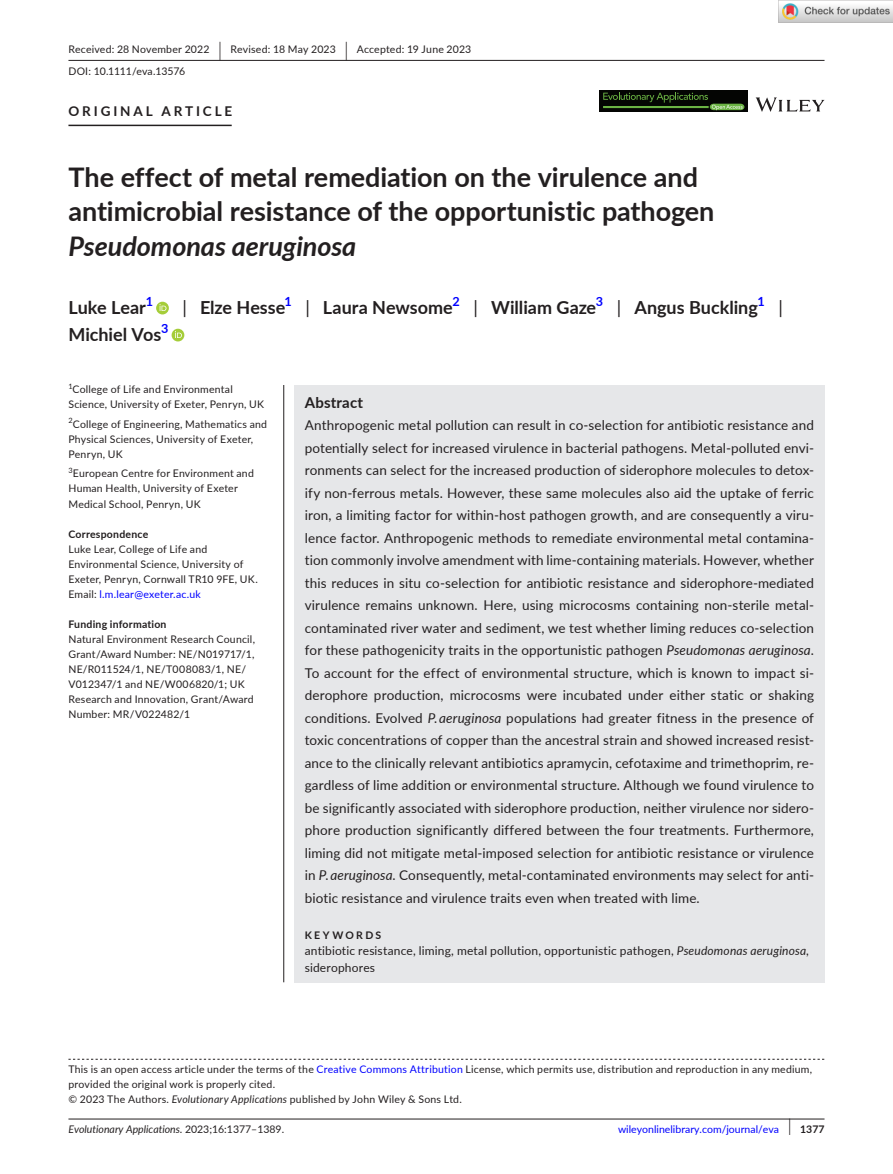
<style>
.page{position:relative;width:893px;height:1174px;background:#fff}
.page>*{position:absolute;margin:0;border:0;box-sizing:border-box;transform-origin:0 0}
.t1{font:700 27px/34.5px "Lato";color:#231f20}
.t2{font:italic 700 27px "Lato";color:#231f20}
.t3{font:700 18px "Lato";letter-spacing:-.005em;color:#231f20}
.t4{font:18px "Lato";color:#231f20}
.t5{font:700 15px "Lato";letter-spacing:.015em;color:#231f20}
.t6{font:13.5px/22.5px "Lato";letter-spacing:.01em;color:#231f20;text-align:justify}
.t7{font:700 13.5px "Lato";letter-spacing:.215em;color:#231f20}
.t8{font:700 12.6px "Lato";color:#00f}
.t9{font:12px/16.5px "Lato";letter-spacing:.015em;color:#231f20}
.t10{font:10.5px/15px "Lato";letter-spacing:.02em;color:#231f20}
.t11{font:italic 10.5px "Lato";color:#231f20}
.t12{font:10.5px "Lato";color:#00f}
.t13{font:700 10.5px "Lato";letter-spacing:.02em;color:#231f20}
.t14{font:700 10.5px "Lato";letter-spacing:.22em;color:#231f20}
.t15{font:7.35px "Lato";color:#231f20}
.s1{font-size:19.65px}
.s2{font-weight:400}
.s3{color:#00f}
.s4{font-style:italic}
.s5{font-style:normal}
.s6{font-size:17.4px;color:#231f20}
.s7{font-weight:700;color:#231f20}
</style>
<div class="page">
<hr style="left:68px;top:1118px;width:756px;height:1px;background:#231f20">
<svg style="left:756px;top:97px;width:68px;height:15px"></svg>
<div style="left:599px;top:91px;width:149px;height:21px;background:#040503"></div>
<svg style="left:603px;top:92px;width:141px;height:18px"></svg>
<hr style="left:68px;top:60px;width:756px;height:1px;background:#231f20">
<hr style="left:68px;top:125px;width:164px;height:1px;background:#231f20">
<svg style="left:156px;top:302px;width:13px;height:12px"></svg>
<svg style="left:160px;top:304px;width:6px;height:7px"></svg>
<div style="left:172px;top:329px;width:12px;height:12px;background:#a5cd39;border-radius:50%"></div>
<svg style="left:175px;top:331px;width:7px;height:7px"></svg>
<svg style="left:68px;top:1058px;width:756px;height:1px"></svg>
<div style="left:294px;top:385px;width:530px;height:597px;background:#e6e7e9"></div>
<hr style="left:283px;top:385px;width:1px;height:597px;background:#231f20">
<img style="left:779px;top:0;width:114px;height:23px">
<p class="t10" style="left:68px;top:38px;width:404px;line-height:21.8px">Received: 28 November 2022 <span class="s1">|</span> Revised: 18 May 2023 <span class="s1">|</span> Accepted: 19 June 2023<br>DOI: 10.1111/eva.13576</p>
<p class="t7" style="left:68px;top:101px;width:165px">ORIGINAL ARTICLE</p>
<h1 class="t1" style="left:68px;top:159px;width:648px">The effect of metal remediation on the virulence and antimicrobial resistance of the opportunistic pathogen</h1>
<h1 class="t2" style="left:68px;top:226px;width:289px">Pseudomonas aeruginosa</h1>
<h2 class="t3" style="left:68px;top:295px;width:79px">Luke Lear</h2>
<p class="t8" style="left:146px;top:292px;width:9px">1</p>
<h2 class="t3" style="left:182px;top:295px;width:104px"><span class="s2">|</span> Elze Hesse</h2>
<p class="t8" style="left:285px;top:292px;width:9px">1</p>
<h2 class="t3" style="left:305px;top:295px;width:149px"><span class="s2">|</span> Laura Newsome</h2>
<p class="t8" style="left:453px;top:292px;width:9px">2</p>
<h2 class="t3" style="left:473px;top:295px;width:124px"><span class="s2">|</span> William Gaze</h2>
<p class="t8" style="left:596px;top:292px;width:9px">3</p>
<h2 class="t3" style="left:617px;top:295px;width:143px"><span class="s2">|</span> Angus Buckling</h2>
<p class="t8" style="left:758px;top:292px;width:9px">1</p>
<h2 class="t4" style="left:778px;top:295px;width:6px">|</h2>
<h2 class="t3" style="left:68px;top:322px;width:94px">Michiel Vos</h2>
<p class="t8" style="left:161px;top:319px;width:9px">3</p>
<p class="t15" style="left:68px;top:381px;width:6px">1</p>
<p class="t10" style="left:68px;top:382px;width:197px;text-indent:4px">College of Life and Environmental<br>Science, University of Exeter, Penryn, UK</p>
<p class="t10" style="left:68px;top:416px;width:200px"><sup>2</sup>College of Engineering, Mathematics and<br>Physical Sciences, University of Exeter,<br>Penryn, UK</p>
<p class="t10" style="left:68px;top:466px;width:187px"><sup>3</sup>European Centre for Environment and<br>Human Health, University of Exeter<br>Medical School, Penryn, UK</p>
<p class="t13" style="left:68px;top:526px;width:81px">Correspondence</p>
<p class="t10" style="left:68px;top:541px;width:191px">Luke Lear, College of Life and Environmental Science, University of Exeter, Penryn, Cornwall TR10 9FE, UK.<br>Email: <span class="s3">l.m.lear@exeter.ac.uk</span></p>
<p class="t13" style="left:68px;top:616px;width:100px">Funding information</p>
<p class="t10" style="left:68px;top:631px;width:188px">Natural Environment Research Council, Grant/Award Number: NE/N019717/1, NE/R011524/1, NE/T008083/1, NE/ V012347/1 and NE/W006820/1; UK Research and Innovation, Grant/Award Number: MR/V022482/1</p>
<p class="t5" style="left:305px;top:391px;width:60px">Abstract</p>
<p class="t6" style="left:305px;top:413px;width:511px">Anthropogenic metal pollution can result in co-selection for antibiotic resistance and potentially select for increased virulence in bacterial pathogens. Metal-polluted envi&shy;ronments can select for the increased production of siderophore molecules to detox&shy;ify non-ferrous metals. However, these same molecules also aid the uptake of ferric iron, a limiting factor for within-host pathogen growth, and are consequently a viru&shy;lence factor. Anthropogenic methods to remediate environmental metal contamina&shy;tion commonly involve amendment with lime-containing materials. However, whether this reduces in situ co-selection for antibiotic resistance and siderophore-mediated virulence remains unknown. Here, using microcosms containing non-sterile metal&shy;contaminated river water and sediment, we test whether liming reduces co-selection for these pathogenicity traits in the opportunistic pathogen <span class="s4">Pseudomonas aeruginosa</span>.<br>To account for the effect of environmental structure, which is known to impact si&shy;derophore production, microcosms were incubated under either static or shaking conditions. Evolved <span class="s4">P. aeruginosa</span> populations had greater fitness in the presence of toxic concentrations of copper than the ancestral strain and showed increased resist&shy;ance to the clinically relevant antibiotics apramycin, cefotaxime and trimethoprim, re&shy;gardless of lime addition or environmental structure. Although we found virulence to be significantly associated with siderophore production, neither virulence nor sidero&shy;phore production significantly differed between the four treatments. Furthermore, liming did not mitigate metal-imposed selection for antibiotic resistance or virulence in <span class="s4">P. aeruginosa</span>. Consequently, metal-contaminated environments may select for anti&shy;biotic resistance and virulence traits even when treated with lime.</p>
<p class="t14" style="left:305px;top:927px;width:78px">KEYWORDS</p>
<p class="t9" style="left:305px;top:942px;width:506px">antibiotic resistance, liming, metal pollution, opportunistic pathogen, <span class="s4">Pseudomonas aeruginosa</span>, siderophores</p>
<p class="t10" style="left:68px;top:1061px;width:745px">This is an open access article under the terms of the <span class="s3">Creative Commons Attribution</span> License, which permits use, distribution and reproduction in any medium, provided the original work is properly cited.<br>© 2023 The Authors. <span class="s4">Evolutionary Applications</span> published by John Wiley &amp; Sons Ltd.</p>
<p class="t11" style="left:68px;top:1121px;width:217px">Evolutionary Applications. <span class="s5">2023;16:1377–1389.</span></p>
<p class="t12" style="left:618px;top:1121px;width:208px">wileyonlinelibrary.com/journal/eva <span class="s6">|</span> <span class="s7">1377</span></p>
</div>
